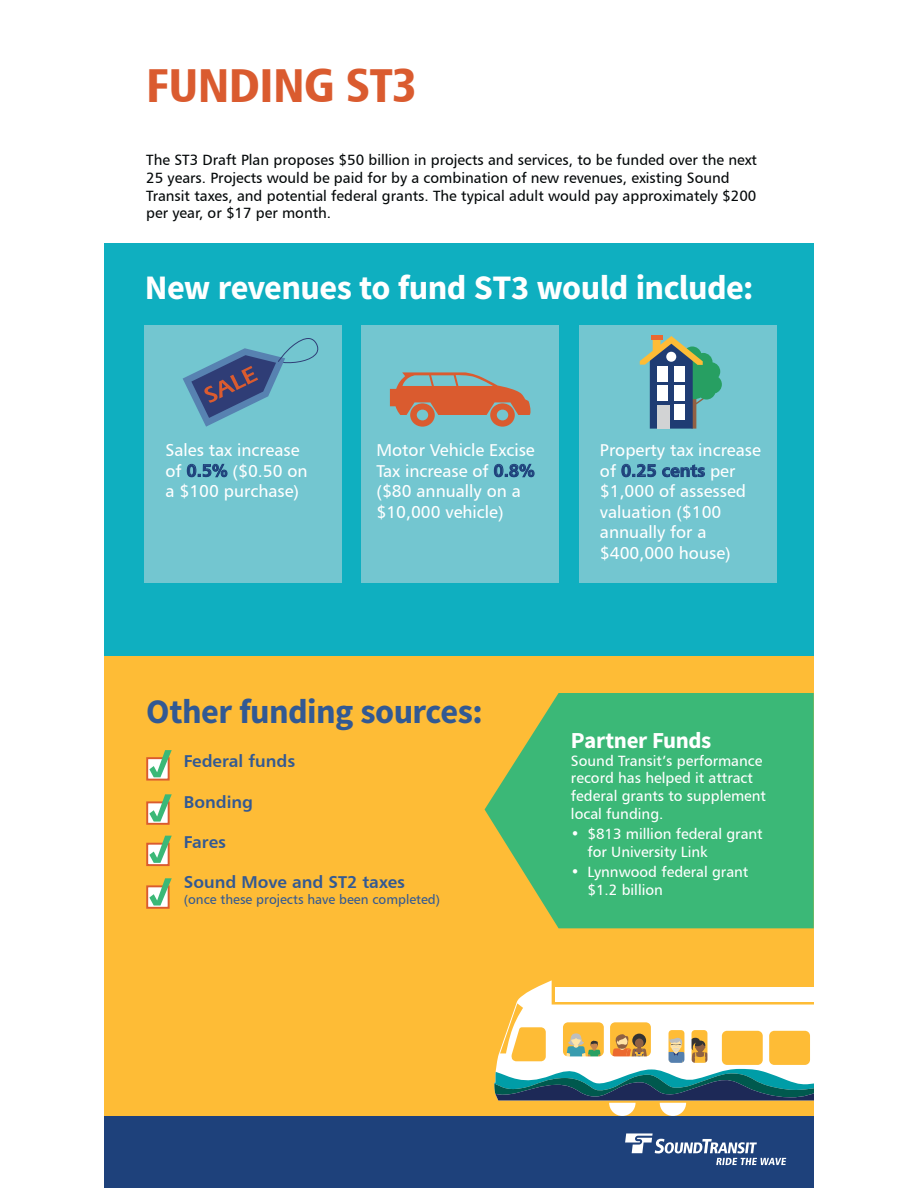
<style>
.page{position:relative;width:918px;height:1188px;background:#fff}
.page>*{position:absolute;margin:0;border:0;box-sizing:border-box;transform-origin:0 0}
.t1{font:47.7px "Humanist 777 BT Black Condensed B";letter-spacing:-.015em;color:#da5b2f}
.t2{font:700 34.35px "Source Sans Pro";letter-spacing:-.015em;color:#fff}
.t3{font:700 34.35px "Source Sans Pro";letter-spacing:-.02em;color:#325993}
.t4{font:700 22.95px "Source Sans Pro";letter-spacing:-.015em;color:#fff}
.t5{font:17.25px/20.5px "Humanist 777 BT Roman B";color:#fff}
.t6{font:17.25px "Humanist 777 BT Bold B";color:#325993}
.t7{font:17.25px "Humanist 777 BT Bold B";color:#1e417b}
.t8{font:14.85px/17.9px "Humanist 777 BT Roman B";color:#040809}
.t9{font:14.85px/17.9px "Humanist 777 BT Roman B";color:#fff}
.t10{font:13.35px "Humanist 777 BT Roman B";color:#325993}
.s1{font-family:"Humanist 777 BT Bold B";color:#1e417b}
.s2{font-family:"Humanist 777 BT Roman B";color:#fff}
</style>
<div class="page">
<div style="left:104px;top:1116px;width:710px;height:72px;background:#1e417b"></div>
<svg style="left:625px;top:1133px;width:161px;height:32px"></svg>
<div style="left:104px;top:243px;width:710px;height:559px;background:#0fafc0"></div>
<div style="left:104px;top:657px;width:710px;height:459px;background:#febc36"></div>
<div style="left:145px;top:325px;width:197px;height:258px;background:#73c6d0"></div>
<div style="left:362px;top:325px;width:197px;height:258px;background:#73c6d0"></div>
<div style="left:580px;top:325px;width:197px;height:258px;background:#73c6d0"></div>
<svg style="left:485px;top:693px;width:329px;height:235px;background:#50b86f"></svg>
<svg style="left:149px;top:777px;width:18px;height:1px"></svg>
<div style="left:146px;top:757px;width:24px;height:24px;border:2px solid #da5b2f"></div>
<svg style="left:149px;top:750px;width:23px;height:27px"></svg>
<div style="left:146px;top:801px;width:24px;height:24px;border:2px solid #da5b2f"></div>
<svg style="left:149px;top:794px;width:23px;height:28px"></svg>
<div style="left:146px;top:843px;width:24px;height:23px;border:2px solid #da5b2f"></div>
<svg style="left:149px;top:836px;width:23px;height:27px"></svg>
<div style="left:146px;top:885px;width:24px;height:24px;border:2px solid #da5b2f"></div>
<svg style="left:149px;top:878px;width:23px;height:28px"></svg>
<svg style="left:187px;top:464px;width:41px;height:14px"></svg>
<svg style="left:494px;top:464px;width:41px;height:14px"></svg>
<svg style="left:622px;top:464px;width:34px;height:13px"></svg>
<svg style="left:662px;top:465px;width:43px;height:12px"></svg>
<div style="left:651px;top:335px;width:11px;height:5px;background:#eb6930"></div>
<svg style="left:640px;top:336px;width:82px;height:93px"></svg>
<div style="left:666px;top:352px;width:10px;height:10px;background:#fff;border-radius:50%"></div>
<div style="left:657px;top:405px;width:13px;height:24px;background:#d2d3d4"></div>
<svg style="left:390px;top:372px;width:141px;height:55px"></svg>
<svg style="left:183px;top:338px;width:136px;height:89px"></svg>
<svg style="left:494px;top:980px;width:320px;height:136px"></svg>
<h1 class="t1" style="left:146px;top:55px;width:273px">FUNDING ST3</h1>
<p class="t8" style="left:146px;top:150px;width:612px">The ST3 Draft Plan proposes $50 billion in projects and services, to be funded over the next 25 years. Projects would be paid for by a combination of new revenues, existing Sound Transit taxes, and potential federal grants. The typical adult would pay approximately $200 per year, or $17 per month.</p>
<h2 class="t2" style="left:145px;top:274px;width:610px">New revenues to fund ST3 would include:</h2>
<p class="t5" style="left:165px;top:439px;width:144px">Sales tax increase of <span class="s1">0.5%</span> ($0.50 on a $100 purchase)</p>
<p class="t5" style="left:376px;top:439px;width:160px">Motor Vehicle Excise<br>Tax increase of <span class="s1">0.8% </span>($80 annually on a $10,000 vehicle)</p>
<p class="t5" style="left:600px;top:439px;width:162px">Property tax increase</p>
<p class="t7" style="left:600px;top:460px;width:137px"><span class="s2">of</span> 0.25 cents <span class="s2">per</span></p>
<p class="t5" style="left:600px;top:481px;width:148px">$1,000 of assessed valuation ($100 annually for a $400,000 house)</p>
<h2 class="t3" style="left:146px;top:698px;width:338px">Other funding sources:</h2>
<p class="t6" style="left:184px;top:750px;width:113px">Federal funds</p>
<p class="t6" style="left:184px;top:791px;width:71px">Bonding</p>
<p class="t6" style="left:184px;top:831px;width:44px">Fares</p>
<p class="t6" style="left:184px;top:871px;width:223px">Sound Move and ST2 taxes</p>
<p class="t10" style="left:184px;top:891px;width:258px">(once these projects have been completed)</p>
<h3 class="t4" style="left:571px;top:731px;width:142px">Partner Funds</h3>
<p class="t9" style="left:571px;top:751px;width:197px">Sound Transit’s performance record has helped it attract federal grants to supplement local funding.</p>
<p class="t9" style="left:588px;top:825px;width:177px;text-indent:-17px">• $813 million federal grant for University Link</p>
<p class="t9" style="left:588px;top:863px;width:162px;text-indent:-17px">• Lynnwood federal grant $1.2 billion</p>
</div>
